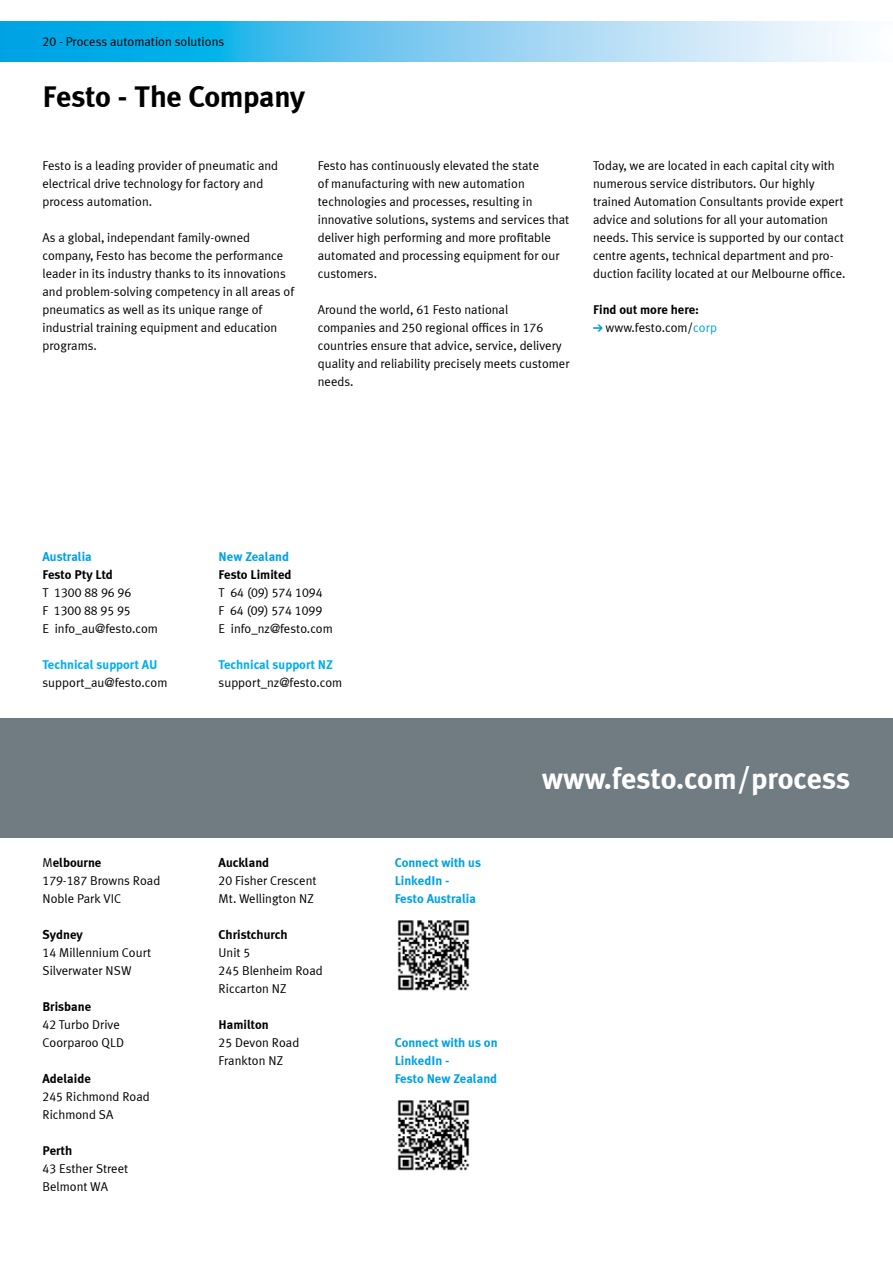
<style>
.page{position:relative;width:893px;height:1263px;background:#fff}
.page>*{position:absolute;margin:0;border:0;box-sizing:border-box;transform-origin:0 0}
.t1{font:700 30px "Meta Plus LF";color:#fff}
.t2{font:700 30px "Meta Plus LF";letter-spacing:-.01em;color:#000}
.t3{font:12.75px/18px "Meta Plus LF";color:#000}
.t4{font:700 12.75px/17.7px "Meta Plus LF";color:#000}
.t5{font:700 12.75px/18px "Meta Plus LF";color:#00a1e4}
.t6{font:700 12.75px "Meta Plus LF";color:#00aeef}
.s1{font-weight:400}
.s2{font-weight:400;color:#00a1e4}
.s3{font-weight:700}
</style>
<div class="page">
<svg style="left:593px;top:325px;width:10px;height:6px"></svg>
<div style="left:0;top:719px;width:893px;height:119px;background:#707b82"></div>
<img style="left:397px;top:920px;width:73px;height:71px">
<img style="left:397px;top:1100px;width:73px;height:71px">
<svg style="left:0;top:21px;width:856px;height:41px;background:#72cbf0"></svg>
<p class="t3" style="left:43px;top:33px;width:183px">20 - Process automation solutions</p>
<h1 class="t2" style="left:43px;top:78px;width:264px">Festo - The Company</h1>
<p class="t3" style="left:43px;top:156px;width:237px">Festo is a leading provider of pneumatic and electrical drive technology for factory and process automation.</p>
<p class="t3" style="left:43px;top:228px;width:253px">As a global, independant family-owned company, Festo has become the performance leader in its industry thanks to its innovations and problem-solving competency in all areas of pneumatics as well as its unique range of industrial training equipment and education programs.</p>
<p class="t3" style="left:318px;top:156px;width:253px">Festo has continuously elevated the state<br>of manufacturing with new automation technologies and processes, resulting in innovative solutions, systems and services that deliver high performing and more profitable automated and processing equipment for our customers.</p>
<p class="t3" style="left:318px;top:300px;width:253px">Around the world, 61 Festo national<br>companies and 250 regional offices in 176 countries ensure that advice, service, delivery quality and reliability precisely meets customer needs.</p>
<p class="t3" style="left:593px;top:156px;width:254px">Today, we are located in each capital city with numerous service distributors. Our highly trained Automation Consultants provide expert advice and solutions for all your automation needs. This service is supported by our contact centre agents, technical department and pro&shy;duction facility located at our Melbourne office.</p>
<p class="t4" style="left:606px;top:300px;width:113px;text-indent:-12px">Find out more here: <span class="s1">www.festo.com/</span><span class="s2">corp</span></p>
<p class="t5" style="left:43px;top:547px;width:51px">Australia</p>
<p class="t4" style="left:43px;top:565px;width:72px">Festo Pty Ltd</p>
<p class="t3" style="left:43px;top:583px;width:117px">T 1300 88 96 96<br>F 1300 88 95 95<br>E info_au@festo.com</p>
<p class="t6" style="left:43px;top:657px;width:116px">Technical support AU</p>
<p class="t3" style="left:43px;top:673px;width:126px">support_au@festo.com</p>
<p class="t5" style="left:219px;top:547px;width:72px">New Zealand</p>
<p class="t4" style="left:219px;top:566px;width:75px">Festo Limited</p>
<p class="t3" style="left:219px;top:583px;width:116px">T 64 (09) 574 1094<br>F 64 (09) 574 1099<br>E info_nz@festo.com</p>
<p class="t6" style="left:219px;top:657px;width:116px">Technical support NZ</p>
<p class="t3" style="left:219px;top:673px;width:125px">support_nz@festo.com</p>
<p class="t3" style="left:43px;top:853px;width:119px">M<span class="s3">elbourne<br></span>179-187 Browns Road<br>Noble Park VIC</p>
<p class="t4" style="left:43px;top:926px;width:42px">Sydney</p>
<p class="t3" style="left:43px;top:943px;width:110px">14 Millennium Court<br>Silverwater NSW</p>
<p class="t4" style="left:43px;top:998px;width:50px">Brisbane</p>
<p class="t3" style="left:43px;top:1015px;width:83px">42 Turbo Drive<br>Coorparoo QLD</p>
<p class="t4" style="left:43px;top:1070px;width:50px">Adelaide</p>
<p class="t3" style="left:43px;top:1087px;width:109px">245 Richmond Road<br>Richmond SA</p>
<p class="t4" style="left:43px;top:1142px;width:31px">Perth</p>
<p class="t3" style="left:43px;top:1159px;width:87px">43 Esther Street<br>Belmont WA</p>
<p class="t4" style="left:219px;top:854px;width:52px">Auckland</p>
<p class="t3" style="left:219px;top:872px;width:99px">20 Fisher Crescent<br>Mt. Wellington NZ</p>
<p class="t4" style="left:219px;top:926px;width:71px">Christchurch</p>
<p class="t3" style="left:219px;top:944px;width:106px">Unit 5<br>245 Blenheim Road<br>Riccarton NZ</p>
<p class="t4" style="left:219px;top:1016px;width:52px">Hamilton</p>
<p class="t3" style="left:219px;top:1034px;width:82px">25 Devon Road<br>Frankton NZ</p>
<p class="t5" style="left:395px;top:853px;width:88px">Connect with us<br>LinkedIn -<br>Festo Australia</p>
<h1 class="t1" style="left:542px;top:760px;width:310px">www.festo.com/process</h1>
<p class="t5" style="left:395px;top:1033px;width:104px">Connect with us on<br>LinkedIn -<br>Festo New Zealand</p>
</div>
